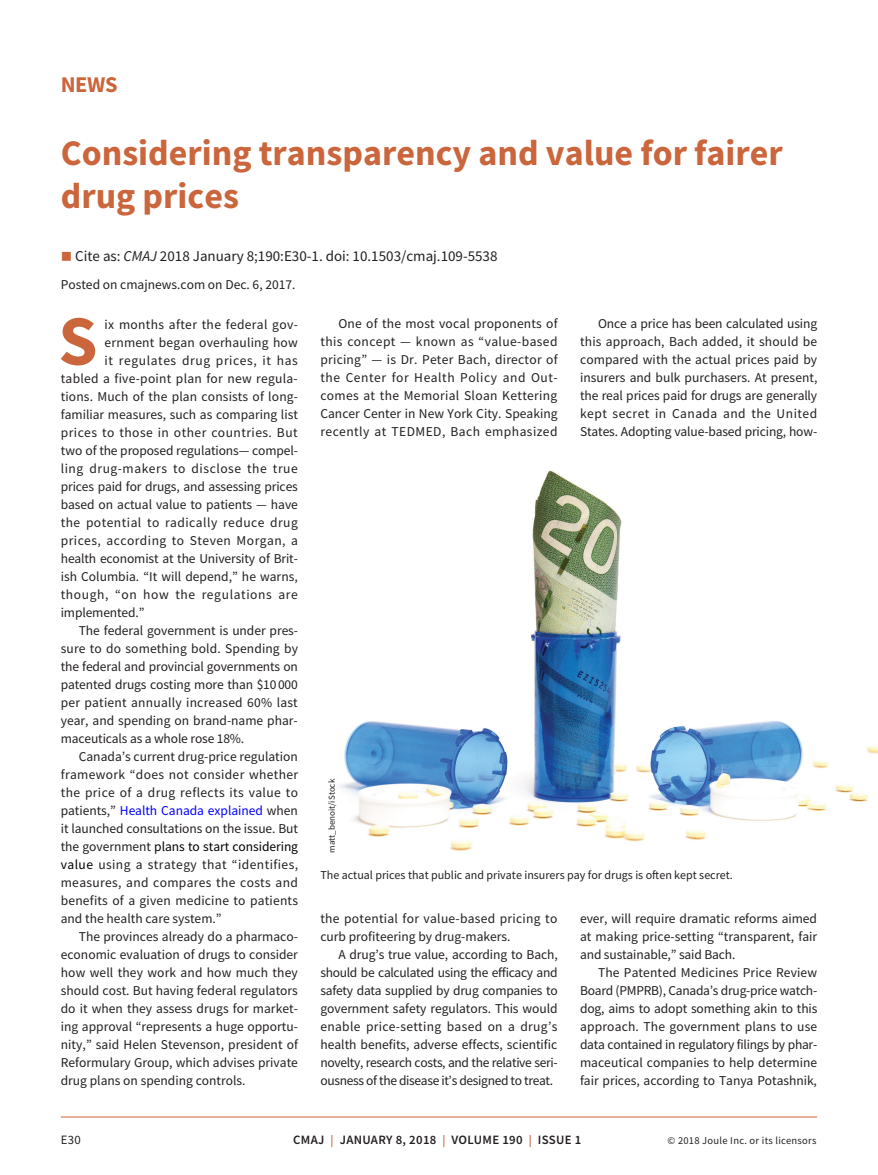
<style>
.page{position:relative;width:878px;height:1175px;background:#fff}
.page>*{position:absolute;margin:0;border:0;box-sizing:border-box;transform-origin:0 0}
.t1{font:700 70.65px "Source Sans Pro";color:#cb653c}
.t2{font:700 36px/43.2px "Source Sans Pro";color:#cb653c}
.t3{font:700 22.5px "Source Sans Pro";color:#cb653c}
.t4{font:15px "Source Sans Pro";color:#231f20}
.t5{font:13.5px/18px "Source Sans Pro";color:#231f20;text-align:justify}
.t6{font:13.5px/18px "Source Sans Pro";letter-spacing:.02em;color:#231f20}
.t7{font:13.5px "Source Sans Pro";letter-spacing:.035em;color:#231f20}
.t8{font:13.5px "Source Sans Pro";letter-spacing:.025em;color:#231f20}
.t9{font:13.5px "Source Sans Pro";letter-spacing:.03em;color:#231f20}
.t10{font:13.5px "Source Sans Pro";letter-spacing:.045em;color:#231f20}
.t11{font:13.5px "Source Sans Pro";letter-spacing:-.005em;color:#000}
.t12{font:13.5px "Source Sans Pro";letter-spacing:-.005em;color:#00f}
.t13{font:13.5px "Source Sans Pro";letter-spacing:.04em;color:#231f20}
.t14{font:600 12.75px "Source Sans Pro";letter-spacing:.025em;color:#231f20}
.t15{font:12.75px "Source Sans Pro";color:#231f20}
.t16{font:12px "Source Sans Pro";color:#231f20}
.t17{font:10.5px "Source Sans Pro";letter-spacing:.025em;color:#231f20}
.t18{font:9px "Source Sans Pro";color:#231f20}
.s1{color:#cb653c}
.s2{font-style:italic}
.s3{color:#231f20}
.s4{color:#000}
.s5{font-size:12px;color:#cb653c}
</style>
<div class="page">
<hr style="left:61px;top:1116px;width:756px;height:1px;background:#cb653c">
<img style="left:340px;top:470px;width:538px;height:381px">
<h3 class="t3" style="left:61px;top:69px;width:58px">NEWS</h3>
<h2 class="t2" style="left:61px;top:131px;width:723px">Considering transparency and value for fairer drug prices</h2>
<p class="t4" style="left:61px;top:246px;width:438px"><span class="s1">■</span> Cite as: <span class="s2">CMAJ</span> 2018 January 8;190:E30-1. doi: 10.1503/cmaj.109-5538</p>
<p class="t5" style="left:61px;top:276px;width:236px">Posted on cmajnews.com on Dec. 6, 2017.</p>
<h1 class="t1" style="left:58px;top:293px;width:41px">S</h1>
<p class="t8" style="left:105px;top:315px;width:195px">ix months after the federal gov-</p>
<p class="t5" style="left:105px;top:333px;width:194px">ernment began overhauling how</p>
<p class="t10" style="left:105px;top:351px;width:195px">it regulates drug prices, it has</p>
<p class="t6" style="left:61px;top:369px;width:238px">tabled a five-point plan for new regula-</p>
<p class="t5" style="left:61px;top:387px;width:239px">tions. Much of the plan consists of long-</p>
<p class="t5" style="left:61px;top:405px;width:238px">familiar measures, such as comparing list</p>
<p class="t7" style="left:61px;top:423px;width:238px">prices to those in other countries. But</p>
<p class="t5" style="left:61px;top:441px;width:239px">two of the proposed regulations— compel-</p>
<p class="t13" style="left:61px;top:459px;width:238px">ling drug-makers to disclose the true</p>
<p class="t5" style="left:61px;top:477px;width:238px">prices paid for drugs, and assessing prices</p>
<p class="t5" style="left:61px;top:495px;width:239px">based on actual value to patients — have</p>
<p class="t7" style="left:61px;top:513px;width:239px">the potential to radically reduce drug</p>
<p class="t7" style="left:61px;top:531px;width:239px">prices, according to Steven Morgan, a</p>
<p class="t5" style="left:61px;top:549px;width:238px">health economist at the University of Brit-</p>
<p class="t5" style="left:61px;top:567px;width:238px">ish Columbia. “It will depend,” he warns,</p>
<p class="t10" style="left:61px;top:585px;width:238px">though, “on how the regulations are</p>
<p class="t5" style="left:61px;top:603px;width:85px">implemented.”</p>
<p class="t5" style="left:79px;top:621px;width:221px">The federal government is under pres-</p>
<p class="t5" style="left:61px;top:639px;width:239px">sure to do something bold. Spending by</p>
<p class="t5" style="left:61px;top:657px;width:238px">the federal and provincial governments on</p>
<p class="t5" style="left:61px;top:675px;width:238px">patented drugs costing more than $10 000</p>
<p class="t5" style="left:61px;top:693px;width:238px">per patient annually increased 60% last</p>
<p class="t5" style="left:61px;top:711px;width:238px">year, and spending on brand-name phar-</p>
<p class="t5" style="left:61px;top:729px;width:185px">maceuticals as a whole rose 18%.</p>
<p class="t5" style="left:79px;top:747px;width:221px">Canada’s current drug-price regulation</p>
<p class="t8" style="left:61px;top:765px;width:239px">framework “does not consider whether</p>
<p class="t9" style="left:61px;top:783px;width:239px">the price of a drug reflects its value to</p>
<p class="t12" style="left:61px;top:801px;width:238px"><span class="s3">patients,”</span> Health Canada explained <span class="s3">when</span></p>
<p class="t5" style="left:61px;top:819px;width:239px">it launched consultations on the issue. But</p>
<p class="t11" style="left:61px;top:837px;width:239px"><span class="s3">the government</span> plans to start considering</p>
<p class="t9" style="left:61px;top:855px;width:239px"><span class="s4">value</span> using a strategy that “identifies,</p>
<p class="t8" style="left:61px;top:873px;width:238px">measures, and compares the costs and</p>
<p class="t5" style="left:61px;top:891px;width:239px">benefits of a given medicine to patients</p>
<p class="t5" style="left:61px;top:909px;width:162px">and the health care system.”</p>
<p class="t5" style="left:79px;top:927px;width:220px">The provinces already do a pharmaco-</p>
<p class="t5" style="left:61px;top:945px;width:239px">economic evaluation of drugs to consider</p>
<p class="t5" style="left:61px;top:963px;width:238px">how well they work and how much they</p>
<p class="t5" style="left:61px;top:981px;width:239px">should cost. But having federal regulators</p>
<p class="t5" style="left:61px;top:999px;width:238px">do it when they assess drugs for market-</p>
<p class="t5" style="left:61px;top:1017px;width:239px">ing approval “represents a huge opportu-</p>
<p class="t5" style="left:61px;top:1035px;width:239px">nity,” said Helen Stevenson, president of</p>
<p class="t5" style="left:61px;top:1053px;width:239px">Reformulary Group, which advises private</p>
<p class="t5" style="left:61px;top:1071px;width:186px">drug plans on spending controls.</p>
<p class="t5" style="left:320px;top:315px;width:239px;text-indent:18px">One of the most vocal proponents of this concept — known as “value-based pricing” — is Dr. Peter Bach, director of the Center for Health Policy and Out&shy;comes at the Memorial Sloan Kettering Cancer Center in New York City. Speaking recently at TEDMED, Bach emphasized</p>
<p class="t5" style="left:580px;top:315px;width:239px;text-indent:18px">Once a price has been calculated using this approach, Bach added, it should be compared with the actual prices paid by insurers and bulk purchasers. At present, the real prices paid for drugs are generally kept secret in Canada and the United States. Adopting value-based pricing, how-</p>
<p class="t18" style="left:326px;top:852px;width:75px;rotate:-90deg">matt_benoit/iStock</p>
<p class="t16" style="left:320px;top:867px;width:414px">The actual prices that public and private insurers pay for drugs is often kept secret.</p>
<p class="t6" style="left:320px;top:909px;width:238px">the potential for value-based pricing to curb profiteering by drug-makers.</p>
<p class="t5" style="left:320px;top:945px;width:239px;text-indent:18px">A drug’s true value, according to Bach, should be calculated using the efficacy and safety data supplied by drug companies to government safety regulators. This would enable price-setting based on a drug’s health benefits, adverse effects, scientific novelty, research costs, and the relative seri&shy;ousness of the disease it’s designed to treat.</p>
<p class="t5" style="left:580px;top:909px;width:238px">ever, will require dramatic reforms aimed at making price-setting “transparent, fair and sustainable,” said Bach.</p>
<p class="t5" style="left:580px;top:963px;width:239px;text-indent:18px">The Patented Medicines Price Review Board (PMPRB), Canada’s drug-price watch&shy;dog, aims to adopt something akin to this approach. The government plans to use data contained in regulatory filings by phar&shy;maceutical companies to help determine fair prices, according to Tanya Potashnik,</p>
<p class="t15" style="left:61px;top:1132px;width:22px">E30</p>
<p class="t14" style="left:293px;top:1131px;width:289px">CMAJ <span class="s5">|</span> JANUARY 8, 2018 <span class="s5">|</span> VOLUME 190 <span class="s5">|</span> ISSUE 1</p>
<p class="t17" style="left:667px;top:1134px;width:150px">© 2018 Joule Inc. or its licensors</p>
</div>
